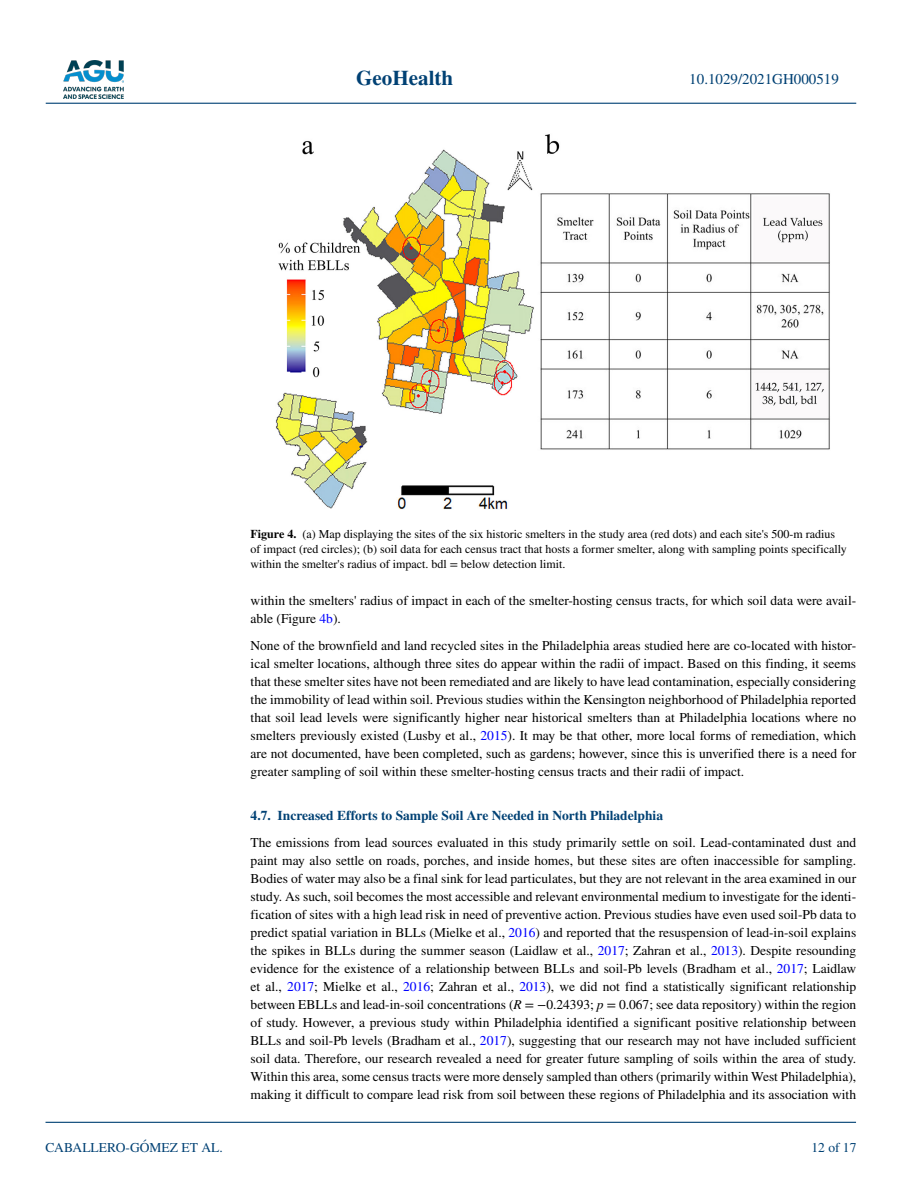
<style>
.page{position:relative;width:902px;height:1183px;background:#fff}
.page>*{position:absolute;margin:0;border:0;box-sizing:border-box;transform-origin:0 0}
.t1{font:700 21px "STIX";color:#004174}
.t2{font:15px "STIX";color:#004174}
.t3{font:13.5px/18px "STIX";color:#000;text-align:justify}
.t4{font:700 13.5px "STIX";color:#004174}
.t5{font:13.5px "STIX";color:#004174}
.t6{font:12px/15px "STIX";color:#000}
.s1{font-weight:700}
.s2{color:#00f}
.s3{font-style:italic}
</style>
<div class="page">
<img style="left:63px;top:60px;width:60px;height:39px">
<hr style="left:46px;top:103px;width:810px;height:1px;background:#004174">
<hr style="left:45px;top:1121px;width:810px;height:1px;background:#004174">
<img style="left:276px;top:134px;width:554px;height:375px">
<h1 class="t1" style="left:356px;top:66px;width:98px">GeoHealth</h1>
<p class="t2" style="left:689px;top:69px;width:151px">10.1029/2021GH000519</p>
<p class="t5" style="left:45px;top:1138px;width:179px">CABALLERO-GÓMEZ ET AL.</p>
<p class="t6" style="left:250px;top:527px;width:597px"><span class="s1">Figure 4.</span> (a) Map displaying the sites of the six historic smelters in the study area (red dots) and each site's 500-m radius of impact (red circles); (b) soil data for each census tract that hosts a former smelter, along with sampling points specifically within the smelter's radius of impact. bdl = below detection limit.</p>
<p class="t3" style="left:250px;top:592px;width:607px">within the smelters' radius of impact in each of the smelter-hosting census tracts, for which soil data were avail&shy;able (Figure <span class="s2">4b</span>).</p>
<p class="t3" style="left:250px;top:637px;width:607px">None of the brownfield and land recycled sites in the Philadelphia areas studied here are co-located with histor&shy;ical smelter locations, although three sites do appear within the radii of impact. Based on this finding, it seems that these smelter sites have not been remediated and are likely to have lead contamination, especially considering the immobility of lead within soil. Previous studies within the Kensington neighborhood of Philadelphia reported that soil lead levels were significantly higher near historical smelters than at Philadelphia locations where no smelters previously existed (Lusby et al., <span class="s2">2015</span>). It may be that other, more local forms of remediation, which are not documented, have been completed, such as gardens; however, since this is unverified there is a need for greater sampling of soil within these smelter-hosting census tracts and their radii of impact.</p>
<p class="t4" style="left:250px;top:807px;width:414px">4.7. Increased Efforts to Sample Soil Are Needed in North Philadelphia</p>
<p class="t3" style="left:250px;top:834px;width:607px">The emissions from lead sources evaluated in this study primarily settle on soil. Lead-contaminated dust and paint may also settle on roads, porches, and inside homes, but these sites are often inaccessible for sampling.<br>Bodies of water may also be a final sink for lead particulates, but they are not relevant in the area examined in our study. As such, soil becomes the most accessible and relevant environmental medium to investigate for the identi&shy;fication of sites with a high lead risk in need of preventive action. Previous studies have even used soil-Pb data to predict spatial variation in BLLs (Mielke et al., <span class="s2">2016</span>) and reported that the resuspension of lead-in-soil explains the spikes in BLLs during the summer season (Laidlaw et al., <span class="s2">2017</span>; Zahran et al., <span class="s2">2013</span>). Despite resounding evidence for the existence of a relationship between BLLs and soil-Pb levels (Bradham et al., <span class="s2">2017</span>; Laidlaw et al., <span class="s2">2017</span>; Mielke et al., <span class="s2">2016</span>; Zahran et al., <span class="s2">2013</span>), we did not find a statistically significant relationship between EBLLs and lead-in-soil concentrations (<span class="s3">R</span> = −0.24393; <span class="s3">p</span> = 0.067; see data repository) within the region of study. However, a previous study within Philadelphia identified a significant positive relationship between BLLs and soil-Pb levels (Bradham et al., <span class="s2">2017</span>), suggesting that our research may not have included sufficient soil data. Therefore, our research revealed a need for greater future sampling of soils within the area of study.<br>Within this area, some census tracts were more densely sampled than others (primarily within West Philadelphia), making it difficult to compare lead risk from soil between these regions of Philadelphia and its association with</p>
<p class="t5" style="left:811px;top:1138px;width:46px">12 of 17</p>
</div>
